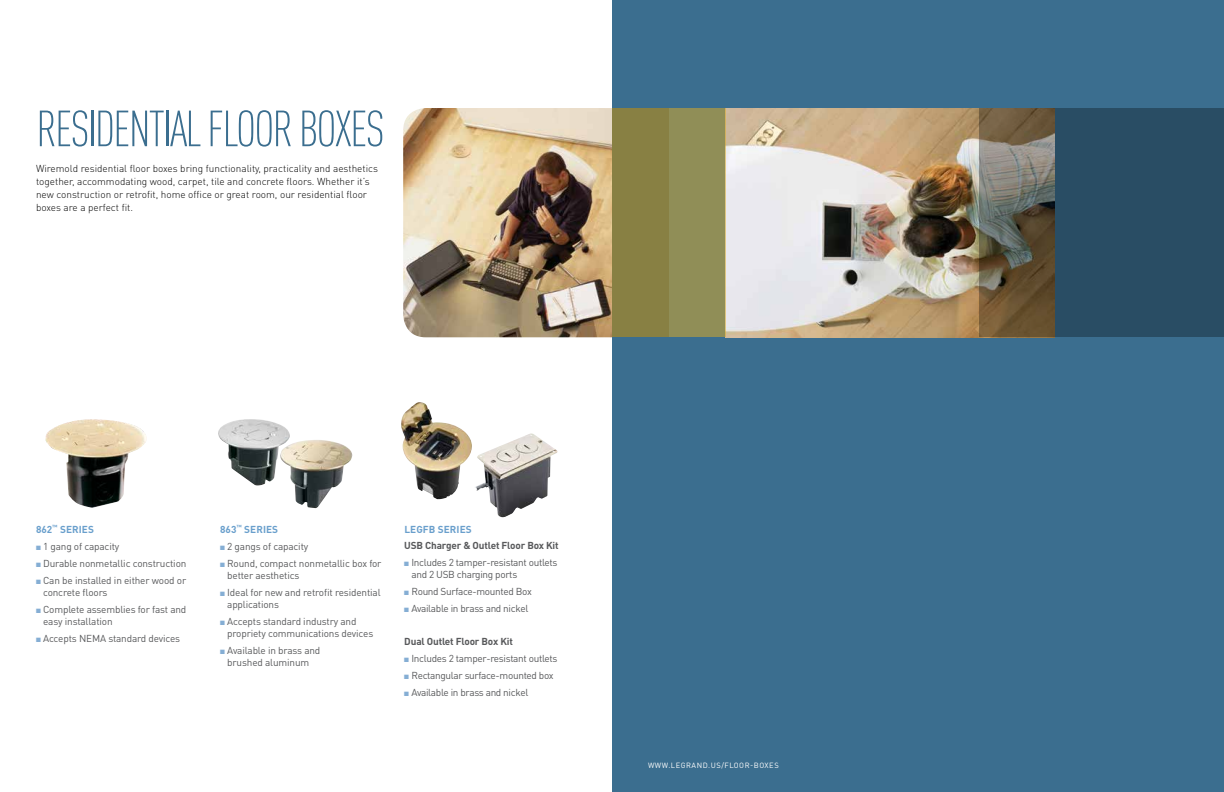
<style>
.page{position:relative;width:1224px;height:792px;background:#fff}
.page>*{position:absolute;margin:0;border:0;box-sizing:border-box;transform-origin:0 0}
.t1{font:300 condensed 50px "DIN Pro";letter-spacing:-.04em;color:#3b6e8f}
.t2{font:10px/12px "DIN Pro";letter-spacing:-.015em;color:#58595b}
.t3{font:300 10px/13px "DIN Pro";color:#000}
.t4{font:700 10px "DIN Pro";letter-spacing:-.015em;color:#58595b}
.t5{font:700 10px "DIN Pro";letter-spacing:.01em;color:#699fcc}
.t6{font:7.5px "DIN Pro";letter-spacing:.07em;color:#fff}
.s1{color:#85aed4}
</style>
<div class="page">
<img style="left:45px;top:419px;width:102px;height:89px">
<img style="left:218px;top:419px;width:134px;height:89px">
<img style="left:403px;top:108px;width:209px;height:229px">
<div style="left:612px;top:0;width:612px;height:792px;background:#3b6e8f"></div>
<img style="left:725px;top:108px;width:254px;height:229px">
<svg style="left:979px;top:108px;width:245px;height:229px;background:#3e535d"></svg>
<div style="left:612px;top:108px;width:113px;height:229px;background:linear-gradient(to right,#867c3e,#92925c)"></div>
<img style="left:475px;top:433px;width:82px;height:85px">
<img style="left:401px;top:402px;width:71px;height:97px">
<h1 class="t1" style="left:36px;top:100px;width:350px">RESIDENTIAL FLOOR BOXES</h1>
<p class="t3" style="left:36px;top:162px;width:344px">Wiremold residential floor boxes bring functionality, practicality and aesthetics together, accommodating wood, carpet, tile and concrete floors. Whether it’s new construction or retrofit, home office or great room, our residential floor boxes are a perfect fit.</p>
<p class="t5" style="left:36px;top:522px;width:60px">862<sup>™</sup> SERIES</p>
<p class="t2" style="left:36px;top:540px;width:85px"><span class="s1">■</span> 1 gang of capacity</p>
<p class="t2" style="left:36px;top:557px;width:152px"><span class="s1">■</span> Durable nonmetallic construction</p>
<p class="t2" style="left:43px;top:574px;width:145px;text-indent:-7px"><span class="s1">■</span> Can be installed in either wood or concrete floors</p>
<p class="t2" style="left:43px;top:603px;width:145px;text-indent:-7px"><span class="s1">■</span> Complete assemblies for fast and easy installation</p>
<p class="t2" style="left:36px;top:632px;width:146px"><span class="s1">■</span> Accepts NEMA standard devices</p>
<p class="t5" style="left:220px;top:522px;width:60px">863<sup>™</sup> SERIES</p>
<p class="t2" style="left:220px;top:540px;width:90px"><span class="s1">■</span> 2 gangs of capacity</p>
<p class="t2" style="left:227px;top:557px;width:156px;text-indent:-7px"><span class="s1">■</span> Round, compact nonmetallic box for better aesthetics</p>
<p class="t2" style="left:227px;top:586px;width:155px;text-indent:-7px"><span class="s1">■</span> Ideal for new and retrofit residential applications</p>
<p class="t2" style="left:227px;top:615px;width:148px;text-indent:-7px"><span class="s1">■</span> Accepts standard industry and propriety communications devices</p>
<p class="t2" style="left:220px;top:644px;width:102px;text-align:center"><span class="s1">■</span> Available in brass and brushed aluminum</p>
<p class="t5" style="left:404px;top:522px;width:69px">LEGFB SERIES</p>
<p class="t4" style="left:404px;top:539px;width:156px">USB Charger &amp; Outlet Floor Box Kit</p>
<p class="t2" style="left:411px;top:556px;width:148px;text-indent:-7px"><span class="s1">■</span> Includes 2 tamper-resistant outlets and 2 USB charging ports</p>
<p class="t2" style="left:404px;top:585px;width:129px"><span class="s1">■</span> Round Surface-mounted Box</p>
<p class="t2" style="left:404px;top:602px;width:125px"><span class="s1">■</span> Available in brass and nickel</p>
<p class="t4" style="left:404px;top:635px;width:110px">Dual Outlet Floor Box Kit</p>
<p class="t2" style="left:404px;top:652px;width:155px"><span class="s1">■</span> Includes 2 tamper-resistant outlets</p>
<p class="t2" style="left:404px;top:669px;width:151px"><span class="s1">■</span> Rectangular surface-mounted box</p>
<p class="t2" style="left:404px;top:686px;width:125px"><span class="s1">■</span> Available in brass and nickel</p>
<p class="t6" style="left:648px;top:761px;width:132px">WWW.LEGRAND.US/FLOOR-BOXES</p>
</div>
